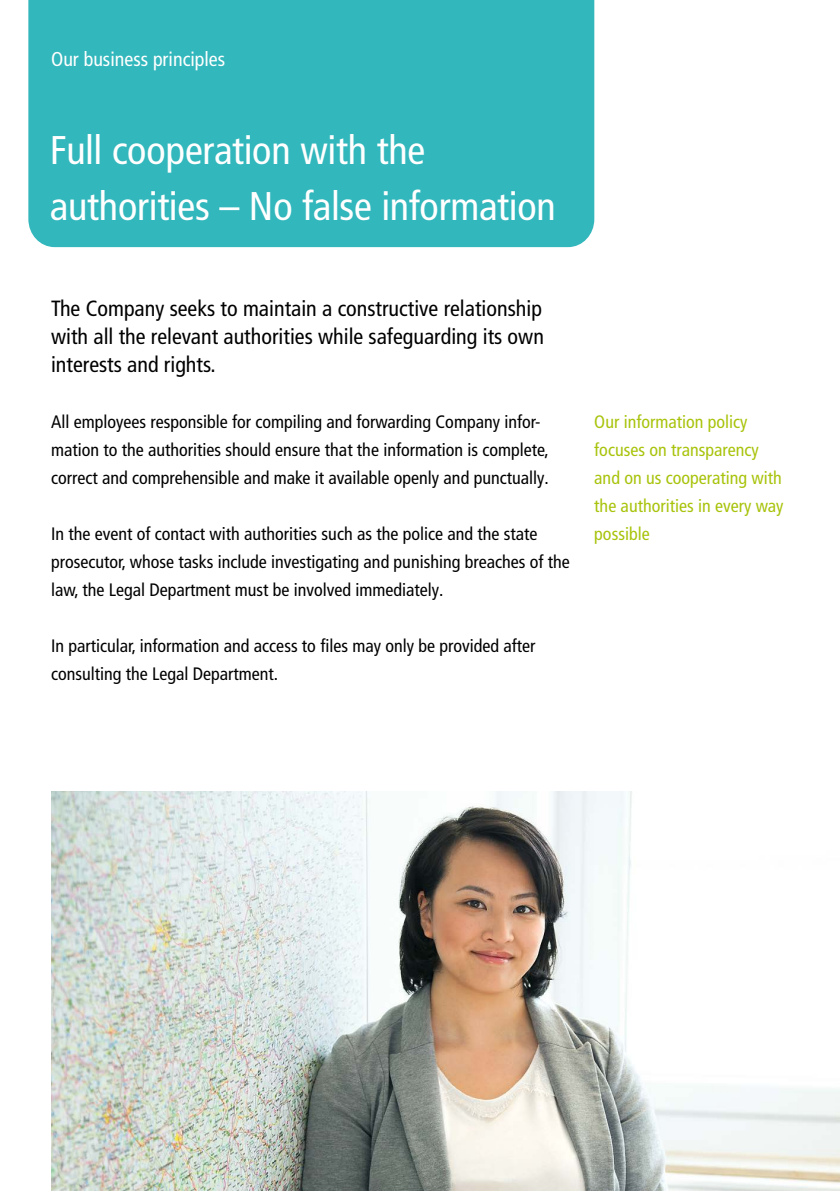
<style>
.page{position:relative;width:840px;height:1191px;background:#fff}
.page>*{position:absolute;margin:0;border:0;box-sizing:border-box;transform-origin:0 0}
.t1{font:condensed 40px/56px "Frutiger LT Pro";letter-spacing:-.005em;color:#fff}
.t2{font:condensed 22px/28px "Frutiger LT Pro";color:#000;text-align:justify}
.t3{font:condensed 20px "Frutiger LT Pro";color:#fff}
.t4{font:condensed 18px/28px "Frutiger LT Pro";color:#000}
.t5{font:condensed 18px/28px "Frutiger LT Pro";color:#a9c30c}
</style>
<div class="page">
<img style="left:51px;top:792px;width:788px;height:399px">
<div style="left:28px;top:0;width:566px;height:247px;background:#31b7bc"></div>
<p class="t3" style="left:51px;top:47px;width:176px">Our business principles</p>
<h1 class="t1" style="left:50px;top:122px;width:507px">Full cooperation with the authorities – No false information</h1>
<p class="t2" style="left:51px;top:294px;width:494px">The Company seeks to maintain a constructive relationship with all the relevant authorities while safeguarding its own interests and rights.</p>
<p class="t4" style="left:51px;top:407px;width:499px">All employees responsible for compiling and forwarding Company infor&shy;mation to the authorities should ensure that the information is complete, correct and comprehensible and make it available openly and punctually.</p>
<p class="t4" style="left:51px;top:519px;width:520px">In the event of contact with authorities such as the police and the state prosecutor, whose tasks include investigating and punishing breaches of the law, the Legal Department must be involved immediately.</p>
<p class="t4" style="left:51px;top:631px;width:485px">In particular, information and access to files may only be provided after consulting the Legal Department.</p>
<p class="t5" style="left:594px;top:407px;width:190px">Our information policy focuses on transparency and on us cooperating with the authorities in every way possible</p>
</div>
